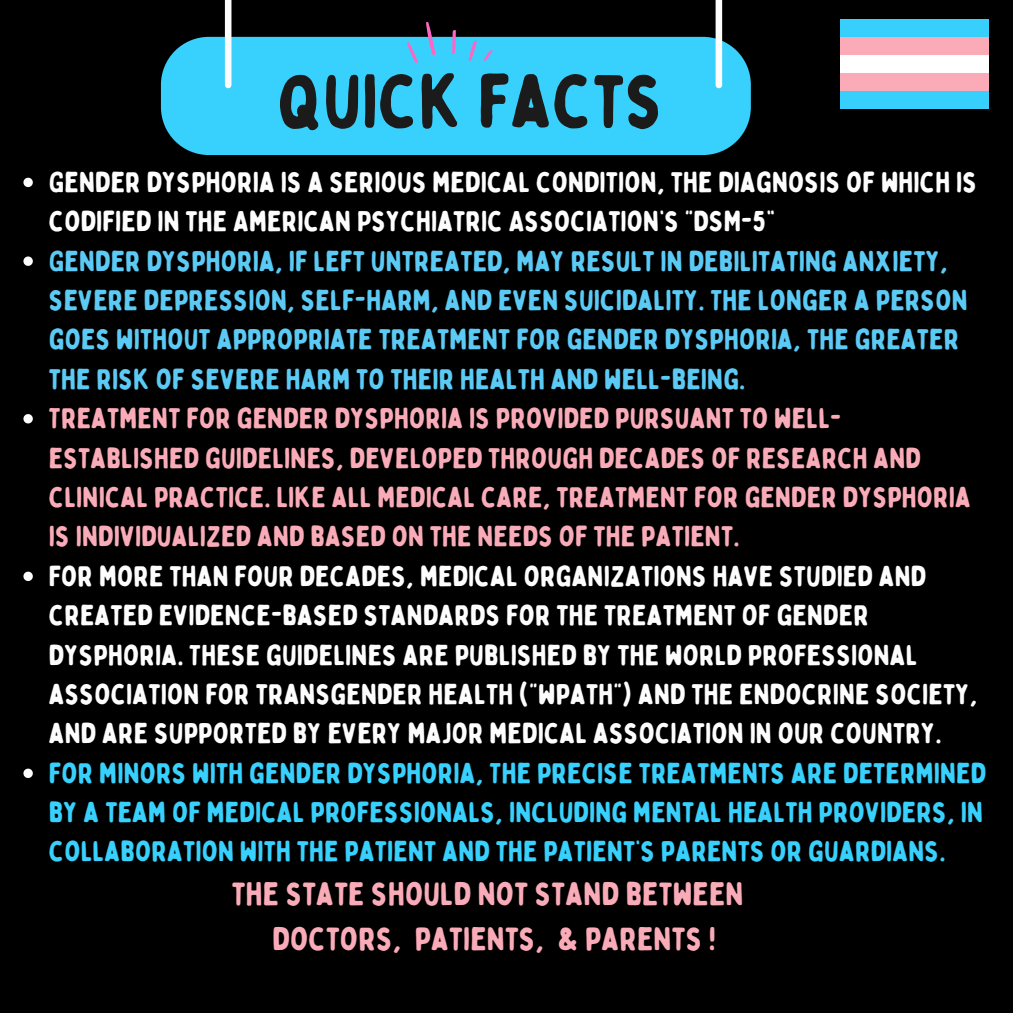
<style>
.page{position:relative;width:1013px;height:1013px;background:#fff}
.page>*{position:absolute;margin:0;border:0;box-sizing:border-box;transform-origin:0 0}
.t1{font:75px "Bobby Jones Soft";color:#1b1b1b}
.t2{font:32.5px/45px "Bobby Jones Soft";color:#faabb8;text-align:center}
.t3{font:28.75px/39.4px "Bobby Jones Soft";color:#fdfdfd}
.t4{font:28.75px/39.4px "Bobby Jones Soft";color:#5bcaf5}
.t5{font:28.75px/39.4px "Bobby Jones Soft";color:#faabb8}
.t6{font:28.75px/39.4px "Bobby Jones Soft";color:#38d0fc;text-align:justify}
</style>
<div class="page">
<div style="left:0;top:0;width:1012px;height:1012px;background:#000"></div>
<svg style="left:23px;top:178px;width:10px;height:9px"></svg>
<svg style="left:23px;top:256px;width:10px;height:10px"></svg>
<svg style="left:23px;top:414px;width:10px;height:9px"></svg>
<svg style="left:23px;top:571px;width:10px;height:10px"></svg>
<svg style="left:23px;top:768px;width:10px;height:10px"></svg>
<div style="left:161px;top:37px;width:589px;height:118px;background:#38d0fc"></div>
<div style="left:715px;top:0;width:7px;height:85px;background:#fdfdfd"></div>
<div style="left:225px;top:0;width:6px;height:85px;background:#fdfdfd"></div>
<svg style="left:425px;top:22px;width:10px;height:34px"></svg>
<svg style="left:407px;top:41px;width:11px;height:23px"></svg>
<svg style="left:448px;top:30px;width:46px;height:31px"></svg>
<img style="left:840px;top:20px;width:148px;height:89px">
<h1 class="t1" style="left:277px;top:55px;width:388px">QUICK FACTS</h1>
<p class="t3" style="left:49px;top:163px;width:929px">GENDER DYSPHORIA IS A SERIOUS MEDICAL CONDITION, THE DIAGNOSIS OF WHICH IS<br>CODIFIED IN THE AMERICAN PSYCHIATRIC ASSOCIATION’S “DSM-5”</p>
<p class="t4" style="left:49px;top:241px;width:920px">GENDER DYSPHORIA, IF LEFT UNTREATED, MAY RESULT IN DEBILITATING ANXIETY, SEVERE DEPRESSION, SELF-HARM, AND EVEN SUICIDALITY. THE LONGER A PERSON GOES WITHOUT APPROPRIATE TREATMENT FOR GENDER DYSPHORIA, THE GREATER THE RISK OF SEVERE HARM TO THEIR HEALTH AND WELL-BEING.</p>
<p class="t5" style="left:49px;top:399px;width:923px">TREATMENT FOR GENDER DYSPHORIA IS PROVIDED PURSUANT TO WELL-ESTABLISHED GUIDELINES, DEVELOPED THROUGH DECADES OF RESEARCH AND CLINICAL PRACTICE. LIKE ALL MEDICAL CARE, TREATMENT FOR GENDER DYSPHORIA IS INDIVIDUALIZED AND BASED ON THE NEEDS OF THE PATIENT.</p>
<p class="t3" style="left:49px;top:556px;width:930px">FOR MORE THAN FOUR DECADES, MEDICAL ORGANIZATIONS HAVE STUDIED AND CREATED EVIDENCE-BASED STANDARDS FOR THE TREATMENT OF GENDER DYSPHORIA. THESE GUIDELINES ARE PUBLISHED BY THE WORLD PROFESSIONAL ASSOCIATION FOR TRANSGENDER HEALTH ("WPATH") AND THE ENDOCRINE SOCIETY, AND ARE SUPPORTED BY EVERY MAJOR MEDICAL ASSOCIATION IN OUR COUNTRY.</p>
<p class="t6" style="left:49px;top:753px;width:939px">FOR MINORS WITH GENDER DYSPHORIA, THE PRECISE TREATMENTS ARE DETERMINED BY A TEAM OF MEDICAL PROFESSIONALS, INCLUDING MENTAL HEALTH PROVIDERS, IN COLLABORATION WITH THE PATIENT AND THE PATIENT’S PARENTS OR GUARDIANS.</p>
<p class="t2" style="left:232px;top:871px;width:513px">THE STATE SHOULD NOT STAND BETWEEN<br>DOCTORS, PATIENTS, &amp; PARENTS !</p>
</div>
